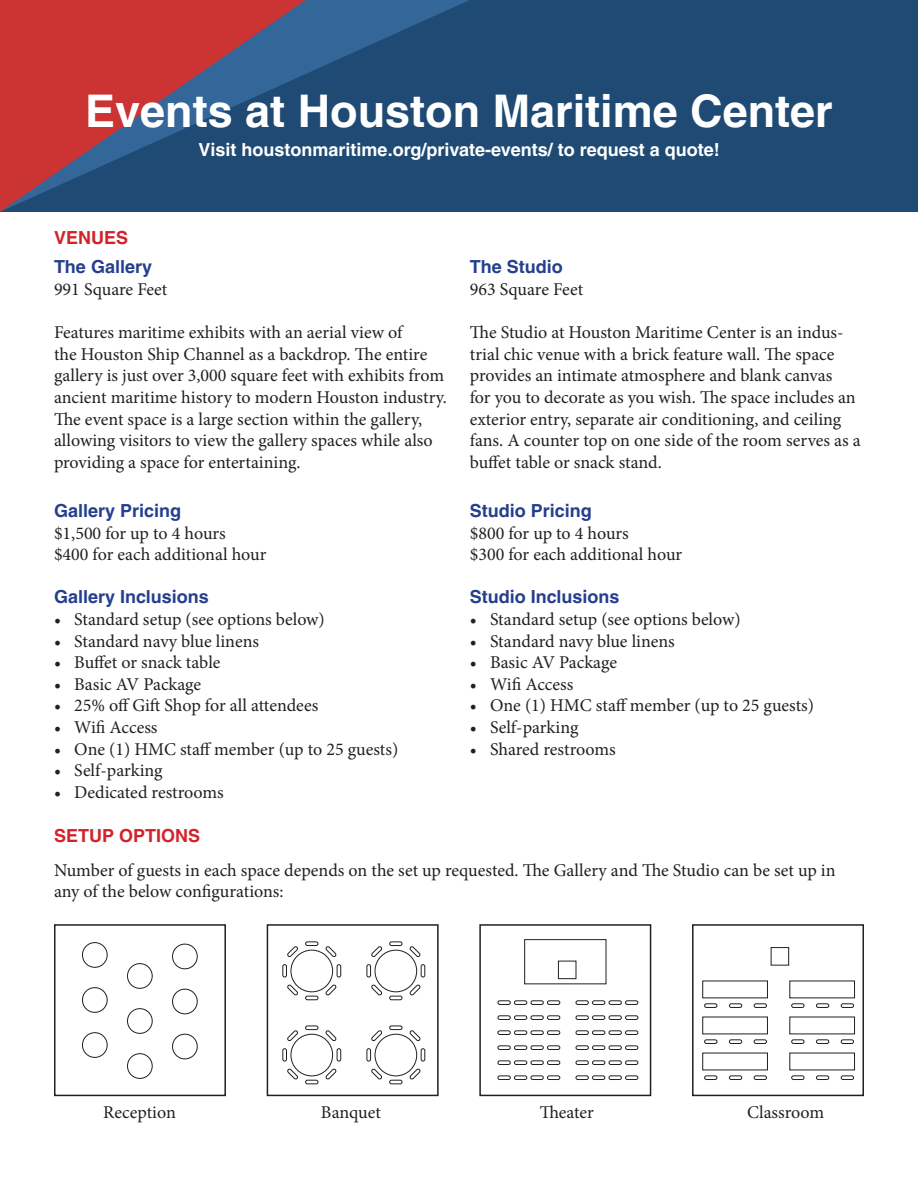
<style>
.page{position:relative;width:918px;height:1188px;background:#fff}
.page>*{position:absolute;margin:0;border:0;box-sizing:border-box;transform-origin:0 0}
.t1{font:700 45px "Helvetica LT Pro";color:#fff}
.t2{font:18px/21.6px "Minion Pro";color:#231f20}
.t3{font:700 18px "Helvetica LT Pro";color:#253f8e}
.t4{font:700 18px "Helvetica LT Pro";color:#fff}
.t5{font:700 18px "Helvetica LT Pro";color:#d1232a}
</style>
<div class="page">
<div style="left:0;top:0;width:918px;height:212px;background:#1f4a73"></div>
<svg style="left:282px;top:941px;width:144px;height:144px"></svg>
<div style="left:267px;top:924px;width:172px;height:172px;border:2px solid #231f20"></div>
<div style="left:54px;top:924px;width:172px;height:172px;border:2px solid #231f20"></div>
<svg style="left:82px;top:942px;width:116px;height:137px"></svg>
<div style="left:479px;top:924px;width:172px;height:172px;border:2px solid #231f20"></div>
<svg style="left:497px;top:939px;width:142px;height:141px"></svg>
<div style="left:692px;top:924px;width:172px;height:172px;border:2px solid #231f20"></div>
<svg style="left:702px;top:947px;width:153px;height:133px"></svg>
<svg style="left:306px;top:0;width:163px;height:74px"></svg>
<svg style="left:0;top:0;width:306px;height:212px"></svg>
<h1 class="t1" style="left:85px;top:83px;width:749px">Events at Houston Maritime Center</h1>
<p class="t4" style="left:198px;top:138px;width:523px">Visit houstonmaritime.org/private-events/ to request a quote!</p>
<p class="t5" style="left:54px;top:227px;width:76px">VENUES</p>
<p class="t3" style="left:54px;top:256px;width:100px">The Gallery</p>
<p class="t2" style="left:54px;top:279px;width:115px">991 Square Feet</p>
<p class="t2" style="left:54px;top:322px;width:394px">Features maritime exhibits with an aerial view of<br>the Houston Ship Channel as a backdrop. The entire gallery is just over 3,000 square feet with exhibits from ancient maritime history to modern Houston industry.<br>The event space is a large section within the gallery, allowing visitors to view the gallery spaces while also providing a space for entertaining.</p>
<p class="t3" style="left:54px;top:500px;width:129px">Gallery Pricing</p>
<p class="t2" style="left:54px;top:522px;width:214px">$1,500 for up to 4 hours<br>$400 for each additional hour</p>
<p class="t3" style="left:54px;top:586px;width:156px">Gallery Inclusions</p>
<p class="t2" style="left:54px;top:609px;width:272px">• Standard setup (see options below)</p>
<p class="t2" style="left:54px;top:630px;width:207px">• Standard navy blue linens</p>
<p class="t2" style="left:54px;top:652px;width:168px">• Buffet or snack table</p>
<p class="t2" style="left:54px;top:673px;width:149px">• Basic AV Package</p>
<p class="t2" style="left:54px;top:695px;width:266px">• 25% off Gift Shop for all attendees</p>
<p class="t2" style="left:54px;top:717px;width:105px">• Wifi Access</p>
<p class="t2" style="left:54px;top:738px;width:346px">• One (1) HMC staff member (up to 25 guests)</p>
<p class="t2" style="left:54px;top:760px;width:110px">• Self-parking</p>
<p class="t2" style="left:54px;top:781px;width:171px">• Dedicated restrooms</p>
<p class="t5" style="left:54px;top:825px;width:148px">SETUP OPTIONS</p>
<p class="t3" style="left:470px;top:256px;width:95px">The Studio</p>
<p class="t2" style="left:470px;top:279px;width:115px">963 Square Feet</p>
<p class="t2" style="left:470px;top:322px;width:392px">The Studio at Houston Maritime Center is an indus&shy;trial chic venue with a brick feature wall. The space provides an intimate atmosphere and blank canvas<br>for you to decorate as you wish. The space includes an exterior entry, separate air conditioning, and ceiling fans. A counter top on one side of the room serves as a buffet table or snack stand.</p>
<p class="t3" style="left:470px;top:500px;width:124px">Studio Pricing</p>
<p class="t2" style="left:470px;top:522px;width:214px">$800 for up to 4 hours<br>$300 for each additional hour</p>
<p class="t3" style="left:470px;top:586px;width:151px">Studio Inclusions</p>
<p class="t2" style="left:470px;top:609px;width:272px">• Standard setup (see options below)</p>
<p class="t2" style="left:470px;top:630px;width:207px">• Standard navy blue linens</p>
<p class="t2" style="left:470px;top:652px;width:149px">• Basic AV Package</p>
<p class="t2" style="left:470px;top:673px;width:105px">• Wifi Access</p>
<p class="t2" style="left:470px;top:695px;width:346px">• One (1) HMC staff member (up to 25 guests)</p>
<p class="t2" style="left:470px;top:717px;width:110px">• Self-parking</p>
<p class="t2" style="left:470px;top:738px;width:147px">• Shared restrooms</p>
<p class="t2" style="left:54px;top:859px;width:783px">Number of guests in each space depends on the set up requested. The Gallery and The Studio can be set up in any of the below configurations:</p>
<p class="t2" style="left:103px;top:1101px;width:74px">Reception</p>
<p class="t2" style="left:321px;top:1101px;width:61px">Banquet</p>
<p class="t2" style="left:540px;top:1101px;width:56px">Theater</p>
<p class="t2" style="left:747px;top:1101px;width:79px">Classroom</p>
</div>
